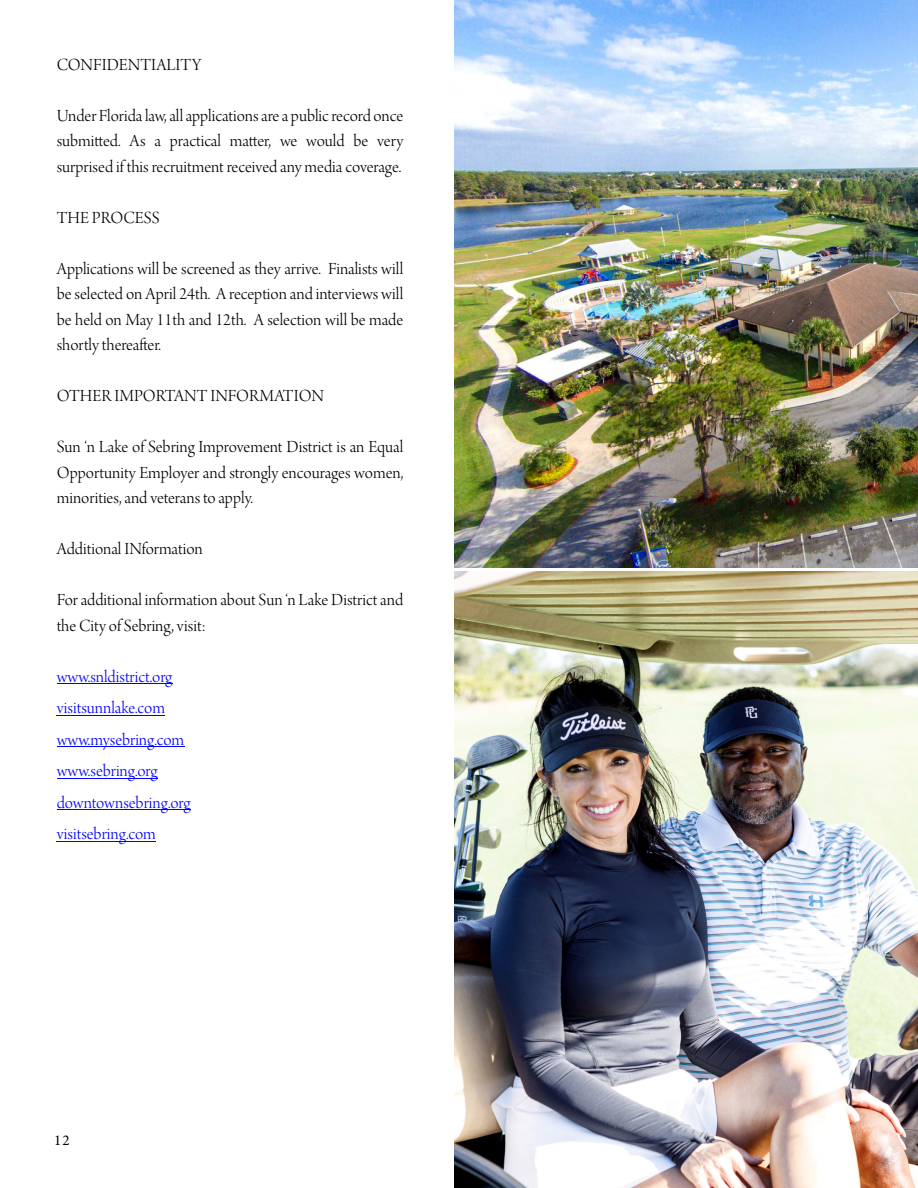
<style>
.page{position:relative;width:918px;height:1188px;background:#fff}
.page>*{position:absolute;margin:0;border:0;box-sizing:border-box;transform-origin:0 0}
.t1{font:18px/25.5px "Arno Pro Light Display";color:#000;text-align:justify}
.t2{font:18px/31.5px "Arno Pro Light Display";color:#00f}
.t3{font:15px "Minion Pro";color:#000}
</style>
<div class="page">
<hr style="left:57px;top:683px;width:115px;height:1px;background:#00f">
<hr style="left:57px;top:715px;width:108px;height:1px;background:#00f">
<hr style="left:57px;top:746px;width:127px;height:1px;background:#00f">
<hr style="left:57px;top:778px;width:101px;height:1px;background:#00f">
<hr style="left:57px;top:809px;width:134px;height:1px;background:#00f">
<hr style="left:57px;top:841px;width:99px;height:1px;background:#00f">
<img style="left:455px;top:572px;width:463px;height:616px">
<img style="left:455px;top:0;width:463px;height:567px">
<p class="t1" style="left:57px;top:54px;width:146px">CONFIDENTIALITY</p>
<p class="t1" style="left:57px;top:105px;width:348px">Under Florida law, all applications are a publicrecord once submitted. As a practical matter, we would be very surprised if this recruitment received any media coverage.</p>
<p class="t1" style="left:57px;top:207px;width:104px">THE PROCESS</p>
<p class="t1" style="left:57px;top:258px;width:348px">Applications will be screened as they arrive. Finalists will be selected on April 24th. A reception and interviews will be held on May 11th and 12th. A selection will be made shortly thereafter.</p>
<p class="t1" style="left:57px;top:385px;width:269px">OTHER IMPORTANT INFORMATION</p>
<p class="t1" style="left:57px;top:436px;width:348px">Sun ‘n Lake of Sebring Improvement District is an Equal Opportunity Employer and strongly encourages women, minorities, and veterans to apply.</p>
<p class="t1" style="left:57px;top:538px;width:148px">Additional INformation</p>
<p class="t1" style="left:57px;top:589px;width:348px">For additional information about Sun ‘n Lake District and the City of Sebring, visit:</p>
<p class="t2" style="left:57px;top:663px;width:135px">www.snldistrict.org visitsunnlake.com www.mysebring.com www.sebring.org downtownsebring.org visitsebring.com</p>
<p class="t3" style="left:54px;top:1134px;width:17px">12</p>
</div>
